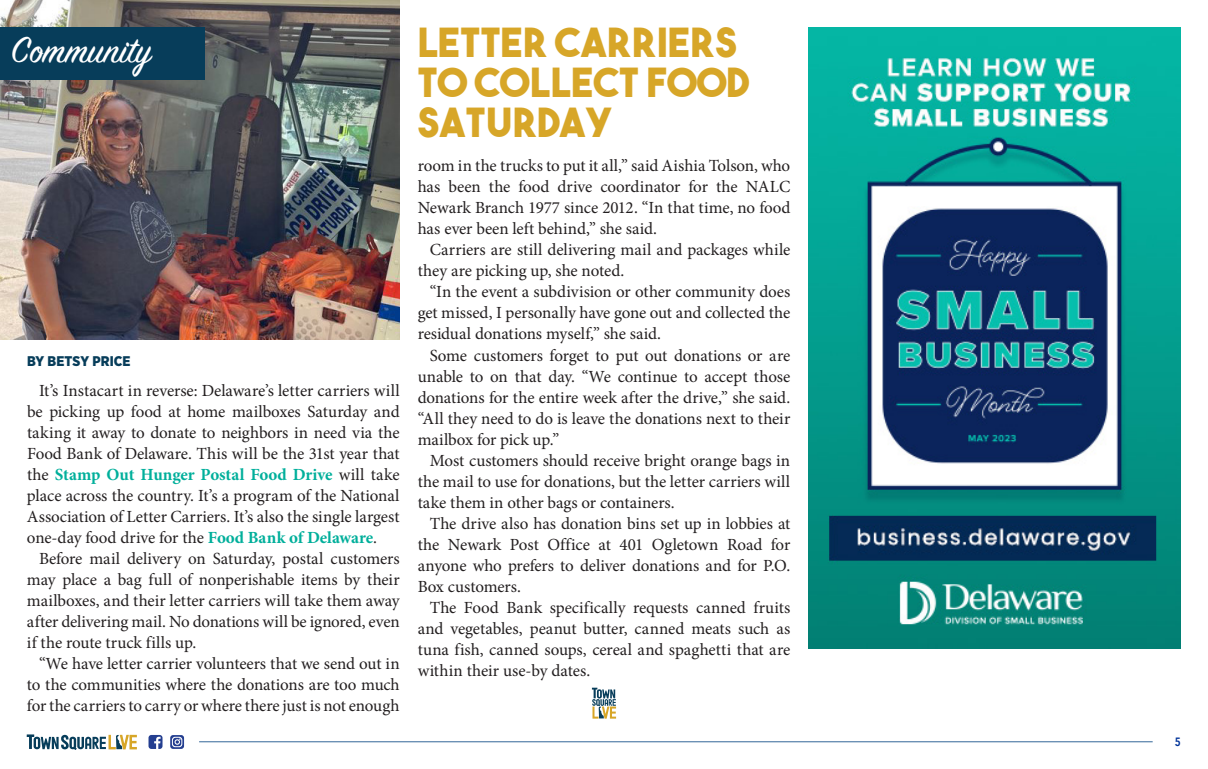
<style>
.page{position:relative;width:1208px;height:769px;background:#fff}
.page>*{position:absolute;margin:0;border:0;box-sizing:border-box;transform-origin:0 0}
.t1{font:40px/40px "The Bold Font";letter-spacing:.01em;color:#d7a628}
.t2{font:40px "Sign Painter House Script";color:#fff}
.body_copy{font:17px/21px "Minion Pro";letter-spacing:-.005em;color:#231f20;text-align:justify}
.t3{font:900 14px "Gotham Narrow";letter-spacing:.005em;color:#073d5a}
.t4{font:600 12px "Avenir Next Condensed";color:#039}
.s1{font-weight:700;color:#00af9b}
</style>
<div class="page">
<hr style="left:199px;top:740px;width:953px;height:1px;background:#369">
<svg style="left:148px;top:735px;width:14px;height:13px"></svg>
<svg style="left:170px;top:735px;width:14px;height:13px"></svg>
<svg style="left:27px;top:734px;width:110px;height:15px"></svg>
<img style="left:0;top:0;width:399px;height:339px">
<div style="left:397px;top:6px;width:373px;height:153px;background:#fff"></div>
<div style="left:0;top:27px;width:204px;height:52px;background:#073d5a"></div>
<svg style="left:592px;top:687px;width:24px;height:31px"></svg>
<img style="left:808px;top:27px;width:372px;height:621px">
<p class="t2" style="left:11px;top:25px;width:142px">Community</p>
<p class="t3" style="left:27px;top:351px;width:105px">BY BETSY PRICE</p>
<p class="body_copy" style="left:27px;top:380px;width:374px;text-indent:12px">It’s Instacart in reverse: Delaware’s letter carriers will be picking up food at home mailboxes Saturday and taking it away to donate to neighbors in need via the Food Bank of Delaware. This will be the 31st year that the <span class="s1">Stamp Out Hunger Postal Food Drive</span> will take place across the country. It’s a program of the National Association of Letter Carriers. It’s also the single largest one-day food drive for the <span class="s1">Food Bank of Delaware</span>.</p>
<p class="body_copy" style="left:27px;top:548px;width:374px;text-indent:12px">Before mail delivery on Saturday, postal customers may place a bag full of nonperishable items by their mailboxes, and their letter carriers will take them away after delivering mail. No donations will be ignored, even if the route truck fills up.</p>
<p class="body_copy" style="left:27px;top:653px;width:374px;text-indent:12px">“We have letter carrier volunteers that we send out in to the communities where the donations are too much for the carriers to carry or where there just is not enough</p>
<p class="t1" style="left:417px;top:22px;width:332px">LETTER CARRIERS<br>TO COLLECT FOOD<br>SATURDAY</p>
<p class="body_copy" style="left:417px;top:155px;width:374px">room in the trucks to put it all,” said Aishia Tolson, who has been the food drive coordinator for the NALC Newark Branch 1977 since 2012. “In that time, no food has ever been left behind,” she said.</p>
<p class="body_copy" style="left:417px;top:239px;width:374px;text-indent:12px">Carriers are still delivering mail and packages while they are picking up, she noted.</p>
<p class="body_copy" style="left:417px;top:281px;width:374px;text-indent:12px">“In the event a subdivision or other community does get missed, I personally have gone out and collected the residual donations myself,” she said.</p>
<p class="body_copy" style="left:417px;top:344px;width:374px;text-indent:12px">Some customers forget to put out donations or are unable to on that day. “We continue to accept those donations for the entire week after the drive,” she said. “All they need to do is leave the donations next to their mailbox for pick up.”</p>
<p class="body_copy" style="left:417px;top:449px;width:374px;text-indent:12px">Most customers should receive bright orange bags in the mail to use for donations, but the letter carriers will take them in other bags or containers.</p>
<p class="body_copy" style="left:417px;top:512px;width:374px;text-indent:12px">The drive also has donation bins set up in lobbies at the Newark Post Office at 401 Ogletown Road for anyone who prefers to deliver donations and for P.O.<br>Box customers.</p>
<p class="body_copy" style="left:417px;top:596px;width:374px;text-indent:12px">The Food Bank specifically requests canned fruits and vegetables, peanut butter, canned meats such as tuna fish, canned soups, cereal and spaghetti that are within their use-by dates.</p>
<p class="t4" style="left:1174px;top:731px;width:7px">5</p>
</div>
